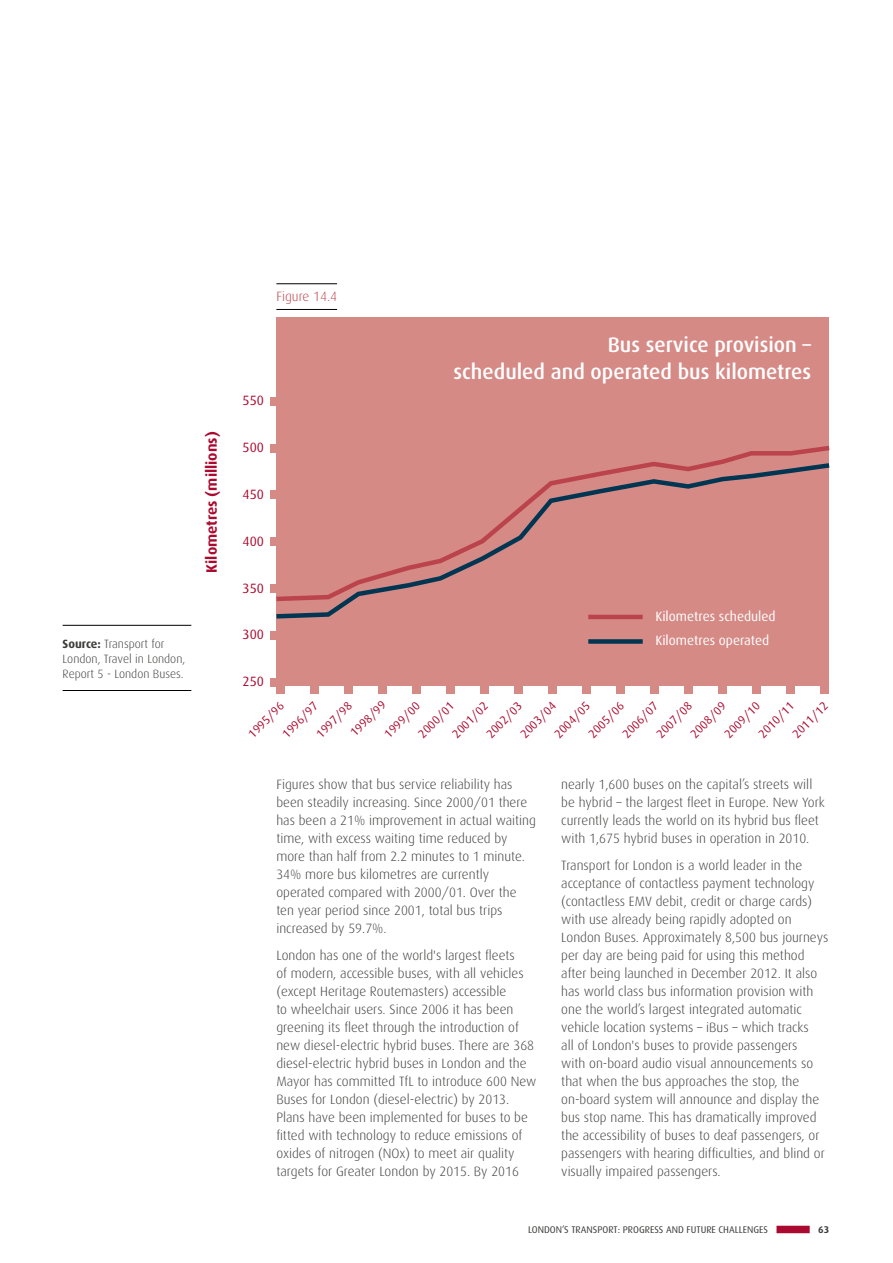
<style>
.page{position:relative;width:893px;height:1263px;background:#fff}
.page>*{position:absolute;margin:0;border:0;box-sizing:border-box;transform-origin:0 0}
.t1{font:500 21px/27px "Dax";color:#fff;text-align:right}
.t2{font:700 15px "Dax";color:#aa0a2f}
.t3{font:300 13.5px/18px "Dax";color:#3c3c3b}
.t4{font:13.5px/24.5px "Dax";color:#fff}
.t5{font:13.5px "Dax";color:#aa0a2f}
.t6{font:300 13.5px "Dax";color:#bb434c}
.t7{font:12px "Dax";color:#aa0a2f}
.t8{font:300 12px/15px "Dax";color:#3c3c3b}
.t9{font:9.75px "Dax";color:#3c3c3b}
.t10{font:700 9.75px "Dax";color:#3c3c3b}
.s1{font-weight:700}
</style>
<div class="page">
<div style="left:776px;top:1226px;width:34px;height:7px;background:#aa0a2f"></div>
<hr style="left:63px;top:690px;width:128px;height:1px;background:#000">
<hr style="left:63px;top:625px;width:128px;height:1px;background:#000">
<div style="left:276px;top:317px;width:553px;height:369px;background:#d58a86"></div>
<div style="left:270px;top:584px;width:11px;height:9px;background:#d58a86"></div>
<div style="left:270px;top:631px;width:13px;height:8px;background:#d58a86"></div>
<div style="left:270px;top:678px;width:13px;height:8px;background:#d58a86"></div>
<div style="left:270px;top:444px;width:13px;height:8px;background:#d58a86"></div>
<div style="left:270px;top:491px;width:13px;height:8px;background:#d58a86"></div>
<div style="left:270px;top:537px;width:13px;height:9px;background:#d58a86"></div>
<div style="left:276px;top:682px;width:9px;height:11px;background:#d58a86"></div>
<div style="left:310px;top:682px;width:9px;height:11px;background:#d58a86"></div>
<div style="left:344px;top:682px;width:9px;height:11px;background:#d58a86"></div>
<div style="left:378px;top:682px;width:9px;height:11px;background:#d58a86"></div>
<div style="left:412px;top:682px;width:9px;height:11px;background:#d58a86"></div>
<div style="left:446px;top:682px;width:9px;height:11px;background:#d58a86"></div>
<div style="left:480px;top:682px;width:9px;height:11px;background:#d58a86"></div>
<div style="left:514px;top:682px;width:9px;height:11px;background:#d58a86"></div>
<div style="left:548px;top:682px;width:9px;height:11px;background:#d58a86"></div>
<div style="left:583px;top:682px;width:8px;height:11px;background:#d58a86"></div>
<div style="left:617px;top:682px;width:8px;height:11px;background:#d58a86"></div>
<div style="left:651px;top:682px;width:8px;height:11px;background:#d58a86"></div>
<div style="left:685px;top:682px;width:8px;height:11px;background:#d58a86"></div>
<div style="left:719px;top:682px;width:8px;height:11px;background:#d58a86"></div>
<div style="left:753px;top:682px;width:8px;height:11px;background:#d58a86"></div>
<div style="left:787px;top:682px;width:8px;height:11px;background:#d58a86"></div>
<div style="left:821px;top:682px;width:8px;height:11px;background:#d58a86"></div>
<svg style="left:272px;top:445px;width:558px;height:15px"></svg>
<div style="left:588px;top:639px;width:55px;height:5px;background:#003652"></div>
<div style="left:270px;top:397px;width:13px;height:8px;background:#d58a86"></div>
<svg style="left:272px;top:460px;width:558px;height:160px"></svg>
<hr style="left:276px;top:309px;width:61px;height:1px;background:#000">
<hr style="left:276px;top:283px;width:61px;height:1px;background:#000">
<p class="t2" style="left:203px;top:573px;width:143px;rotate:-90deg">Kilometres (millions)</p>
<p class="t8" style="left:63px;top:636px;width:124px"><span class="s1">Source:</span> Transport for<br>London, Travel in London,<br>Report 5 - London Buses.</p>
<p class="t6" style="left:276px;top:288px;width:62px">Figure 14.4</p>
<p class="t5" style="left:243px;top:393px;width:23px">550</p>
<p class="t5" style="left:243px;top:440px;width:23px">500</p>
<p class="t5" style="left:243px;top:487px;width:23px">450</p>
<p class="t5" style="left:243px;top:533px;width:23px">400</p>
<p class="t5" style="left:243px;top:580px;width:23px">350</p>
<p class="t5" style="left:243px;top:627px;width:23px">300</p>
<p class="t5" style="left:243px;top:674px;width:23px">250</p>
<h1 class="t1" style="left:453px;top:331px;width:359px">Bus service provision –<br>scheduled and operated bus kilometres</h1>
<p class="t4" style="left:655px;top:604px;width:122px">KILOMETRES SCHEDULED<br>KILOMETRES OPERATED</p>
<p class="t7" style="left:348px;top:730px;width:46px;rotate:-45deg">1998/99</p>
<p class="t7" style="left:280px;top:731px;width:46px;rotate:-45deg">1996/97</p>
<p class="t7" style="left:620px;top:731px;width:46px;rotate:-45deg">2006/07</p>
<p class="t7" style="left:314px;top:731px;width:46px;rotate:-45deg">1997/98</p>
<p class="t7" style="left:382px;top:731px;width:46px;rotate:-45deg">1999/00</p>
<p class="t7" style="left:654px;top:731px;width:46px;rotate:-45deg">2007/08</p>
<p class="t7" style="left:722px;top:731px;width:46px;rotate:-45deg">2009/10</p>
<p class="t7" style="left:246px;top:731px;width:46px;rotate:-45deg">1995/96</p>
<p class="t7" style="left:586px;top:731px;width:46px;rotate:-45deg">2005/06</p>
<p class="t7" style="left:688px;top:731px;width:46px;rotate:-45deg">2008/09</p>
<p class="t7" style="left:518px;top:731px;width:46px;rotate:-45deg">2003/04</p>
<p class="t7" style="left:416px;top:731px;width:46px;rotate:-45deg">2000/01</p>
<p class="t7" style="left:450px;top:731px;width:46px;rotate:-45deg">2001/02</p>
<p class="t7" style="left:484px;top:731px;width:46px;rotate:-45deg">2002/03</p>
<p class="t7" style="left:756px;top:731px;width:46px;rotate:-45deg">2010/11</p>
<p class="t7" style="left:790px;top:731px;width:46px;rotate:-45deg">2011/12</p>
<p class="t7" style="left:552px;top:731px;width:46px;rotate:-45deg">2004/05</p>
<p class="t3" style="left:276px;top:776px;width:261px">Figures show that bus service reliability has been steadily increasing. Since 2000/01 there has been a 21% improvement in actual waiting time, with excess waiting time reduced by more than half from 2.2 minutes to 1 minute.<br>34% more bus kilometres are currently operated compared with 2000/01. Over the ten year period since 2001, total bus trips increased by 59.7%.</p>
<p class="t3" style="left:276px;top:946px;width:261px">London has one of the world's largest fleets<br>of modern, accessible buses, with all vehicles (except Heritage Routemasters) accessible<br>to wheelchair users. Since 2006 it has been greening its fleet through the introduction of new diesel-electric hybrid buses. There are 368 diesel-electric hybrid buses in London and the Mayor has committed TfL to introduce 600 New Buses for London (diesel-electric) by 2013.<br>Plans have been implemented for buses to be fitted with technology to reduce emissions of oxides of nitrogen (NOx) to meet air quality targets for Greater London by 2015. By 2016</p>
<p class="t3" style="left:561px;top:776px;width:265px">nearly 1,600 buses on the capital’s streets will be hybrid – the largest fleet in Europe. New York currently leads the world on its hybrid bus fleet with 1,675 hybrid buses in operation in 2010.</p>
<p class="t3" style="left:561px;top:856px;width:269px">Transport for London is a world leader in the acceptance of contactless payment technology (contactless EMV debit, credit or charge cards) with use already being rapidly adopted on London Buses. Approximately 8,500 bus journeys per day are being paid for using this method after being launched in December 2012. It also has world class bus information provision with one the world’s largest integrated automatic vehicle location systems – iBus – which tracks<br>all of London's buses to provide passengers<br>with on-board audio visual announcements so that when the bus approaches the stop, the on-board system will announce and display the bus stop name. This has dramatically improved the accessibility of buses to deaf passengers, or passengers with hearing difficulties, and blind or visually impaired passengers.</p>
<p class="t9" style="left:528px;top:1224px;width:241px">LONDON’S TRANSPORT: PROGRESS AND FUTURE CHALLENGES</p>
<p class="t10" style="left:818px;top:1224px;width:12px">63</p>
</div>
